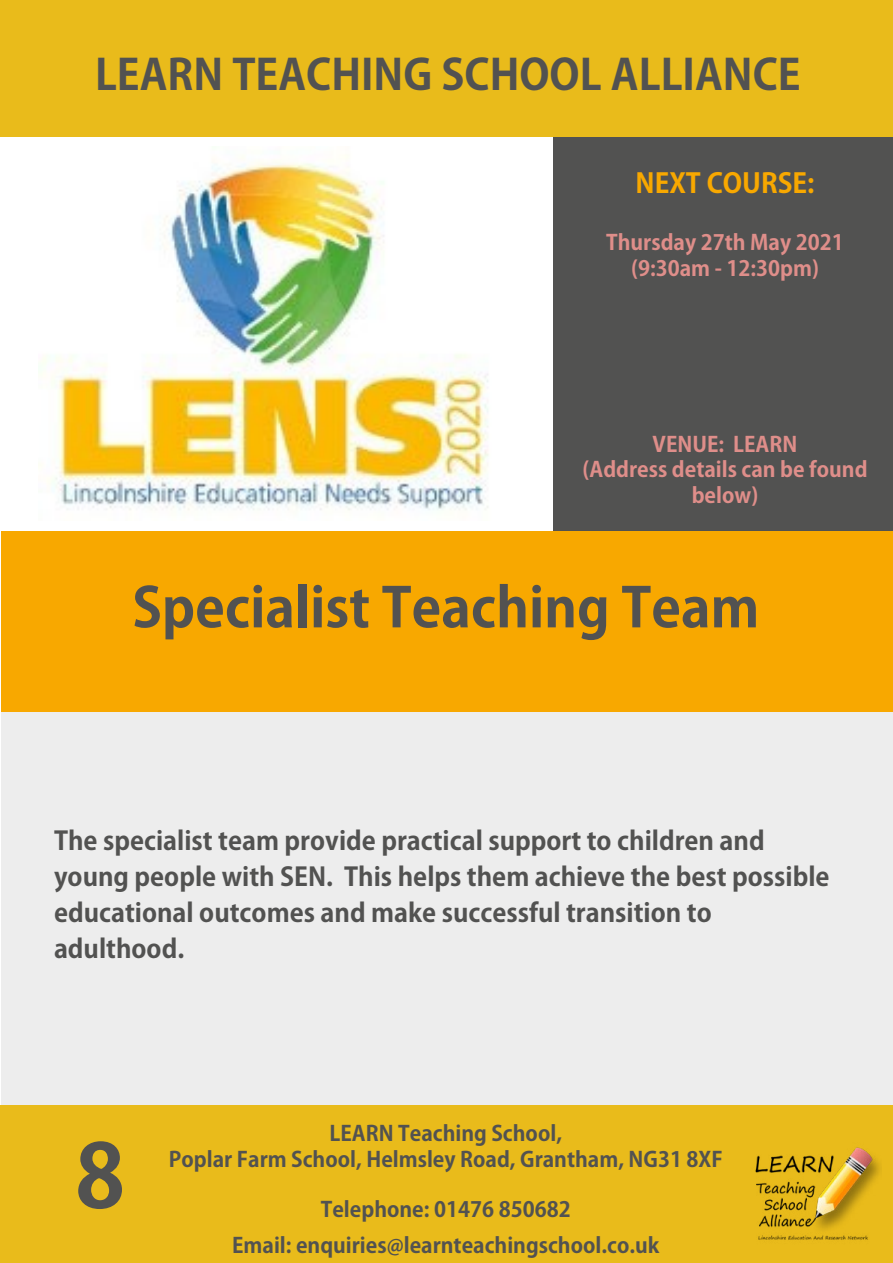
<style>
.page{position:relative;width:893px;height:1263px;background:#fff}
.page>*{position:absolute;margin:0;border:0;box-sizing:border-box;transform-origin:0 0}
.t1{font:700 87px "Adobe Gothic Std";color:#525251}
.t2{font:700 54px "Adobe Gothic Std";color:#525251}
.t3{font:700 42px "Adobe Gothic Std";color:#525251}
.t4{font:700 27px "Adobe Gothic Std";color:#f8a800}
.t5{font:700 25.5px/36px "Adobe Gothic Std";color:#525251}
.t6{font:700 21px/25.2px "Adobe Gothic Std";color:#525251;text-align:center}
.t7{font:700 21px/25.2px "Adobe Gothic Std";color:#df8e8a;text-align:center}
</style>
<div class="page">
<div style="left:553px;top:136px;width:340px;height:395px;background:#525251"></div>
<div style="left:1px;top:711px;width:891px;height:395px;background:#ededed"></div>
<div style="left:0;top:0;width:893px;height:136px;background:#e9bb1b"></div>
<div style="left:1px;top:531px;width:891px;height:180px;background:#f8a800"></div>
<img style="left:40px;top:155px;width:449px;height:356px">
<div style="left:0;top:1108px;width:892px;height:155px;background:#e9bb1b"></div>
<img style="left:755px;top:1147px;width:125px;height:93px">
<h3 class="t3" style="left:95px;top:49px;width:707px">LEARN TEACHING SCHOOL ALLIANCE</h3>
<p class="t4" style="left:635px;top:167px;width:180px">NEXT COURSE:</p>
<p class="t7" style="left:606px;top:231px;width:239px">Thursday 27th May 2021 (9:30am - 12:30pm)</p>
<p class="t7" style="left:582px;top:432px;width:287px">VENUE: LEARN<br>(Address details can be found below)</p>
<h2 class="t2" style="left:132px;top:575px;width:628px">Specialist Teaching Team</h2>
<p class="t5" style="left:54px;top:823px;width:777px">The specialist team provide practical support to children and young people with SEN. This helps them achieve the best possible educational outcomes and make successful transition to adulthood.</p>
<h1 class="t1" style="left:75px;top:1123px;width:51px">8</h1>
<p class="t6" style="left:169px;top:1121px;width:555px">LEARN Teaching School,<br>Poplar Farm School, Helmsley Road, Grantham, NG31 8XF</p>
<p class="t6" style="left:232px;top:1192px;width:429px;line-height:36px">Telephone: 01476 850682<br>Email: enquiries@learnteachingschool.co.uk</p>
</div>
